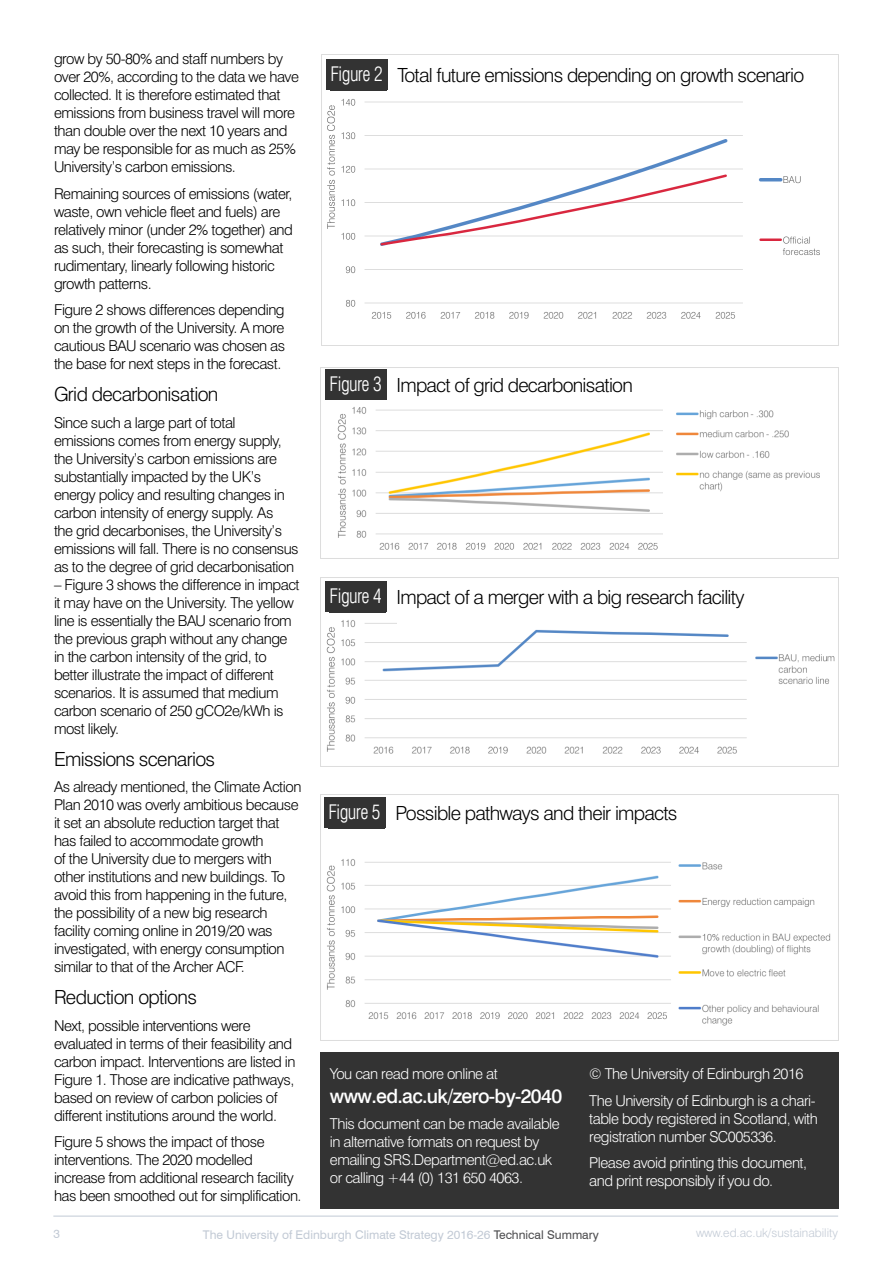
<style>
.page{position:relative;width:893px;height:1263px;background:#fff}
.page>*{position:absolute;margin:0;border:0;box-sizing:border-box;transform-origin:0 0}
.t1{font:300 19.5px "Swiss 721 BT";letter-spacing:-.04em;color:#000}
.t2{font:500 19.5px "Swiss 721 BT";letter-spacing:-.035em;color:#fff}
.t3{font:300 15px/18px "Swiss 721 BT";letter-spacing:-.035em;color:#000}
.t4{font:300 15px/18px "Swiss 721 BT";letter-spacing:-.035em;color:#fff}
.t5{font:12px "Swiss 721 BT";color:#c2cad5}
.t6{font:300 12px "Swiss 721 BT";color:#c2cad5}
.s1{font-stretch:condensed;color:#fff}
.s2{color:#4d4d4f}
</style>
<div class="page">
<hr style="left:53px;top:1216px;width:785px;height:1px;background:#c2cad5">
<div style="left:321px;top:1052px;width:518px;height:157px;background:#333"></div>
<img style="left:321px;top:367px;width:517px;height:192px">
<div style="left:325px;top:369px;width:62px;height:31px;background:#333"></div>
<div style="left:397px;top:378px;width:436px;height:25px;background:#fff"></div>
<img style="left:326px;top:612px;width:509px;height:142px">
<div style="left:325px;top:581px;width:62px;height:31px;background:#333"></div>
<div style="left:397px;top:590px;width:436px;height:38px;background:#fff"></div>
<img style="left:321px;top:794px;width:517px;height:232px">
<div style="left:324px;top:797px;width:61px;height:31px;background:#333"></div>
<div style="left:395px;top:806px;width:437px;height:38px;background:#fff"></div>
<img style="left:322px;top:54px;width:517px;height:292px">
<div style="left:326px;top:59px;width:61px;height:31px;background:#333"></div>
<div style="left:397px;top:68px;width:437px;height:25px;background:#fff"></div>
<p class="t3" style="left:54px;top:50px;width:246px">grow by 50-80% and staff numbers by over 20%, according to the data we have collected. It is therefore estimated that emissions from business travel will more than double over the next 10 years and may be responsible for as much as 25% University’s carbon emissions.</p>
<p class="t3" style="left:54px;top:184px;width:240px">Remaining sources of emissions (water, waste, own vehicle fleet and fuels) are relatively minor (under 2% together) and as such, their forecasting is somewhat rudimentary, linearly following historic growth patterns.</p>
<p class="t3" style="left:54px;top:301px;width:233px;text-align:justify">Figure 2 shows differences depending on the growth of the University. A more cautious BAU scenario was chosen as the base for next steps in the forecast.</p>
<h1 class="t1" style="left:54px;top:382px;width:166px">Grid decarbonisation</h1>
<p class="t3" style="left:54px;top:413px;width:246px">Since such a large part of total emissions comes from energy supply, the University’s carbon emissions are substantially impacted by the UK’s energy policy and resulting changes in carbon intensity of energy supply. As<br>the grid decarbonises, the University’s emissions will fall. There is no consensus as to the degree of grid decarbonisation</p>
<p class="t3" style="left:54px;top:575px;width:247px">– Figure 3 shows the difference in impact it may have on the University. The yellow line is essentially the BAU scenario from the previous graph without any change in the carbon intensity of the grid, to better illustrate the impact of different scenarios. It is assumed that medium carbon scenario of 250 gCO2e/kWh is most likely.</p>
<h1 class="t1" style="left:54px;top:747px;width:163px">Emissions scenarios</h1>
<p class="t3" style="left:54px;top:778px;width:249px">As already mentioned, the Climate Action Plan 2010 was overly ambitious because it set an absolute reduction target that has failed to accommodate growth<br>of the University due to mergers with other institutions and new buildings. To avoid this from happening in the future, the possibility of a new big research facility coming online in 2019/20 was investigated, with energy consumption similar to that of the Archer ACF.</p>
<h1 class="t1" style="left:54px;top:985px;width:144px">Reduction options</h1>
<p class="t3" style="left:54px;top:1016px;width:243px">Next, possible interventions were evaluated in terms of their feasibility and carbon impact. Interventions are listed in Figure 1. Those are indicative pathways, based on review of carbon policies of different institutions around the world.</p>
<p class="t3" style="left:54px;top:1132px;width:249px">Figure 5 shows the impact of those interventions. The 2020 modelled increase from additional research facility has been smoothed out for simplification.</p>
<h1 class="t1" style="left:330px;top:63px;width:475px"><span class="s1">Figure 2</span> Total future emissions depending on growth scenario</h1>
<h1 class="t1" style="left:330px;top:373px;width:305px"><span class="s1">Figure 3</span> Impact of grid decarbonisation</h1>
<h1 class="t1" style="left:330px;top:585px;width:416px"><span class="s1">Figure 4</span> Impact of a merger with a big research facility</h1>
<h1 class="t1" style="left:328px;top:801px;width:351px"><span class="s1">Figure 5</span> Possible pathways and their impacts</h1>
<p class="t4" style="left:330px;top:1065px;width:169px">You can read more online at</p>
<h1 class="t2" style="left:330px;top:1084px;width:234px">www.ed.ac.uk/zero-by-2040</h1>
<p class="t4" style="left:330px;top:1115px;width:231px">This document can be made available in alternative formats on request by emailing SRS.Department@ed.ac.uk or calling +44 (0) 131 650 4063.</p>
<p class="t4" style="left:589px;top:1060px;width:228px;line-height:26.5px">© The University of Edinburgh 2016<br>The University of Edinburgh is a chari-</p>
<p class="t4" style="left:589px;top:1109px;width:230px">table body registered in Scotland, with registration number SC005336.</p>
<p class="t4" style="left:589px;top:1154px;width:219px">Please avoid printing this document, and print responsibly if you do.</p>
<p class="t5" style="left:53px;top:1226px;width:8px">3</p>
<p class="t5" style="left:203px;top:1228px;width:397px">The University of Edinburgh Climate Strategy 2016-26 <span class="s2">Technical Summary</span></p>
<p class="t6" style="left:696px;top:1225px;width:143px">www.ed.ac.uk/sustainability</p>
</div>
